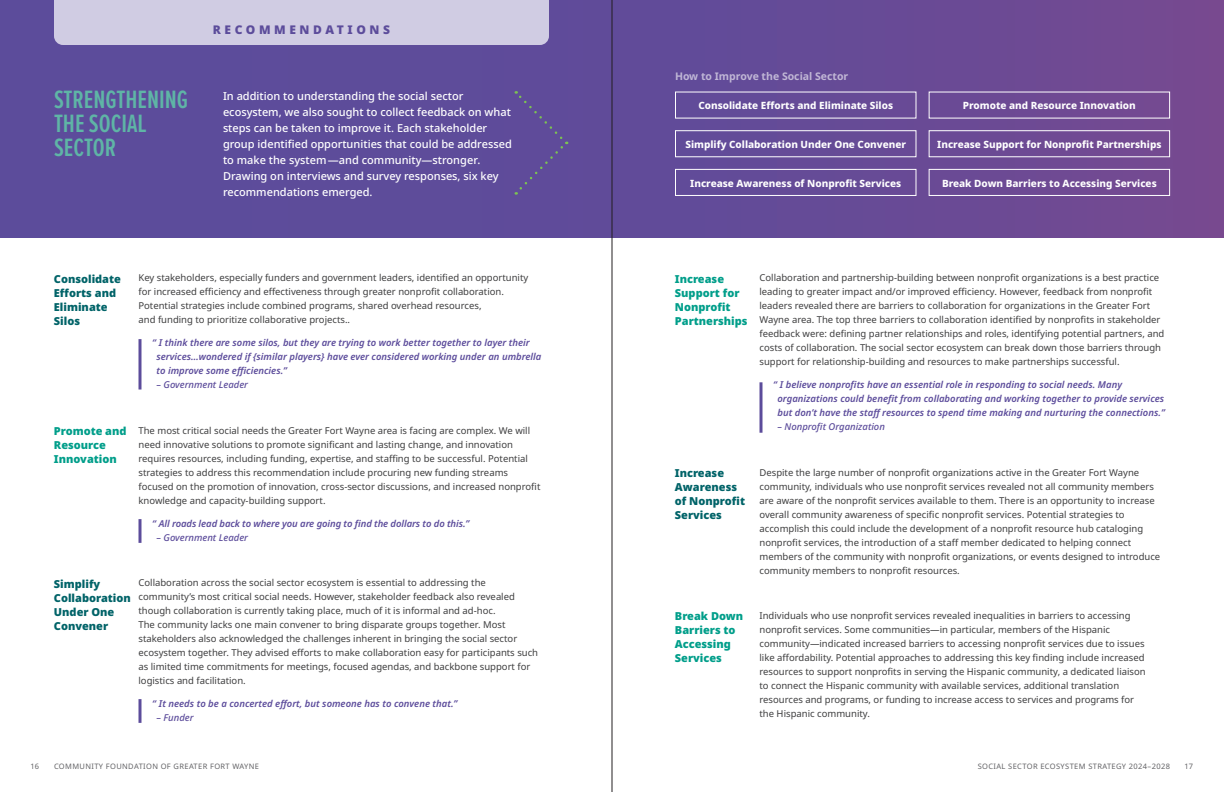
<style>
.page{position:relative;width:1224px;height:792px;background:#fff}
.page>*{position:absolute;margin:0;border:0;box-sizing:border-box;transform-origin:0 0}
.t1{font:600 26px/24px "Proxima Nova Ex Cn";color:#5fb5a6}
.t2{font:900 12px "Noto Sans";letter-spacing:.3em;color:#5c4c9b}
.t3{font:500 11px/16px "Noto Sans";color:#fff}
.t4{font:900 11px/14px "Noto Sans";color:#006368}
.t5{font:900 11px/14px "Noto Sans";color:#009e8a}
.t6{font:700 10.5px "Noto Sans";color:#fff}
.t7{font:800 10px "Noto Sans";color:#fff}
.t8{font:9.5px/14px "Noto Sans";color:#3e3e3f}
.t9{font:italic 600 9.5px/14px "Noto Sans";color:#5c4c9b}
.t10{font:italic 500 9.5px "Noto Sans";color:#5c4c9b}
.t11{font:7.5px "Noto Sans";letter-spacing:.05em;color:#636366}
</style>
<div class="page">
<div style="left:0;top:0;width:1224px;height:238px;background:linear-gradient(to right,#564c9d,#724c94)"></div>
<div style="left:54px;top:0;width:495px;height:45px;background:#d0cce3"></div>
<div style="left:675px;top:130px;width:241px;height:27px;border:1px solid #fff"></div>
<div style="left:929px;top:130px;width:241px;height:27px;border:1px solid #fff"></div>
<div style="left:675px;top:169px;width:241px;height:27px;border:1px solid #fff"></div>
<div style="left:929px;top:169px;width:241px;height:27px;border:1px solid #fff"></div>
<svg style="left:138px;top:339px;width:4px;height:51px"></svg>
<hr style="left:760px;top:382px;width:3px;height:51px;background:#5c4c9b">
<svg style="left:138px;top:519px;width:4px;height:24px"></svg>
<svg style="left:138px;top:699px;width:4px;height:24px"></svg>
<div style="left:515px;top:91px;width:52px;height:104px;background:#5f4b9a"></div>
<hr style="left:612px;top:0;width:1px;height:792px;background:#231f20">
<p class="t2" style="left:213px;top:20px;width:179px">RECOMMENDATIONS</p>
<p class="t1" style="left:54px;top:87px;width:136px">STRENGTHENING<br>THE SOCIAL<br>SECTOR</p>
<p class="t3" style="left:223px;top:88px;width:290px">In addition to understanding the social sector ecosystem, we also sought to collect feedback on what steps can be taken to improve it. Each stakeholder group identified opportunities that could be addressed to make the system—and community—stronger.<br>Drawing on interviews and survey responses, six key recommendations emerged.</p>
<p class="t4" style="left:54px;top:272px;width:69px">Consolidate<br>Efforts and<br>Eliminate<br>Silos</p>
<p class="t5" style="left:54px;top:424px;width:74px">Promote and<br>Resource<br>Innovation</p>
<p class="t4" style="left:54px;top:577px;width:78px">Simplify<br>Collaboration<br>Under One<br>Convener</p>
<p class="t8" style="left:138px;top:271px;width:391px">Key stakeholders, especially funders and government leaders, identified an opportunity for increased efficiency and effectiveness through greater nonprofit collaboration.<br>Potential strategies include combined programs, shared overhead resources,<br>and funding to prioritize collaborative projects..</p>
<p class="t9" style="left:156px;top:336px;width:386px;text-indent:-4px">“ I think there are some silos, but they are trying to work better together to layer their services…wondered if {similar players} have ever considered working under an umbrella to improve some efficiencies.”</p>
<p class="t10" style="left:156px;top:378px;width:93px">– Government Leader</p>
<p class="t8" style="left:138px;top:424px;width:403px">The most critical social needs the Greater Fort Wayne area is facing are complex. We will need innovative solutions to promote significant and lasting change, and innovation requires resources, including funding, expertise, and staffing to be successful. Potential strategies to address this recommendation include procuring new funding streams focused on the promotion of innovation, cross-sector discussions, and increased nonprofit knowledge and capacity-building support.</p>
<p class="t9" style="left:152px;top:517px;width:319px">“ All roads lead back to where you are going to find the dollars to do this.”</p>
<p class="t10" style="left:156px;top:531px;width:93px">– Government Leader</p>
<p class="t8" style="left:138px;top:576px;width:401px">Collaboration across the social sector ecosystem is essential to addressing the community’s most critical social needs. However, stakeholder feedback also revealed though collaboration is currently taking place, much of it is informal and ad-hoc.<br>The community lacks one main convener to bring disparate groups together. Most stakeholders also acknowledged the challenges inherent in bringing the social sector ecosystem together. They advised efforts to make collaboration easy for participants such as limited time commitments for meetings, focused agendas, and backbone support for logistics and facilitation.</p>
<p class="t9" style="left:152px;top:697px;width:307px">“ It needs to be a concerted effort, but someone has to convene that.”</p>
<p class="t10" style="left:156px;top:711px;width:39px">– Funder</p>
<p class="t6" style="left:675px;top:69px;width:175px">How to Improve the Social Sector</p>
<p class="t7" style="left:698px;top:98px;width:196px">Consolidate Efforts and Eliminate Silos</p>
<p class="t7" style="left:963px;top:98px;width:174px">Promote and Resource Innovation</p>
<p class="t7" style="left:685px;top:137px;width:222px">Simplify Collaboration Under One Convener</p>
<p class="t7" style="left:937px;top:137px;width:226px">Increase Support for Nonprofit Partnerships</p>
<p class="t7" style="left:690px;top:176px;width:212px">Increase Awareness of Nonprofit Services</p>
<p class="t7" style="left:942px;top:176px;width:216px">Break Down Barriers to Accessing Services</p>
<p class="t5" style="left:675px;top:272px;width:74px">Increase<br>Support for<br>Nonprofit<br>Partnerships</p>
<p class="t4" style="left:675px;top:466px;width:72px">Increase<br>Awareness of Nonprofit<br>Services</p>
<p class="t5" style="left:675px;top:609px;width:70px">Break Down<br>Barriers to<br>Accessing<br>Services</p>
<p class="t8" style="left:760px;top:271px;width:406px">Collaboration and partnership-building between nonprofit organizations is a best practice leading to greater impact and/or improved efficiency. However, feedback from nonprofit leaders revealed there are barriers to collaboration for organizations in the Greater Fort Wayne area. The top three barriers to collaboration identified by nonprofits in stakeholder feedback were: defining partner relationships and roles, identifying potential partners, and costs of collaboration. The social sector ecosystem can break down those barriers through support for relationship-building and resources to make partnerships successful.</p>
<p class="t9" style="left:778px;top:378px;width:389px;text-indent:-4px">“ I believe nonprofits have an essential role in responding to social needs. Many organizations could benefit from collaborating and working together to provide services but don’t have the staffresources to spend time making and nurturing the connections.”</p>
<p class="t10" style="left:778px;top:420px;width:109px">– Nonprofit Organization</p>
<p class="t8" style="left:760px;top:466px;width:402px">Despite the large number of nonprofit organizations active in the Greater Fort Wayne community, individuals who use nonprofit services revealed not all community members are aware of the nonprofit services available to them. There is an opportunity to increase overall community awareness of specific nonprofit services. Potential strategies to accomplish this could include the development of a nonprofit resource hub cataloging nonprofit services, the introduction of a staff member dedicated to helping connect members of the community with nonprofit organizations, or events designed to introduce community members to nonprofit resources.</p>
<p class="t8" style="left:760px;top:609px;width:388px">Individuals who use nonprofit services revealed inequalities in barriers to accessing nonprofit services. Some communities—in particular, members of the Hispanic community—indicated increased barriers to accessing nonprofit services due to issues like affordability. Potential approaches to addressing this key finding include increased resources to support nonprofits in serving the Hispanic community, a dedicated liaison to connect the Hispanic community with available services, additional translation resources and programs, or funding to increase access to services and programs for the Hispanic community.</p>
<p class="t11" style="left:30px;top:761px;width:10px">16</p>
<p class="t11" style="left:54px;top:761px;width:207px">COMMUNITY FOUNDATION OF GREATER FORT WAYNE</p>
<p class="t11" style="left:978px;top:761px;width:194px">SOCIAL SECTOR ECOSYSTEM STRATEGY 2024–2028</p>
<p class="t11" style="left:1184px;top:761px;width:10px">17</p>
</div>
